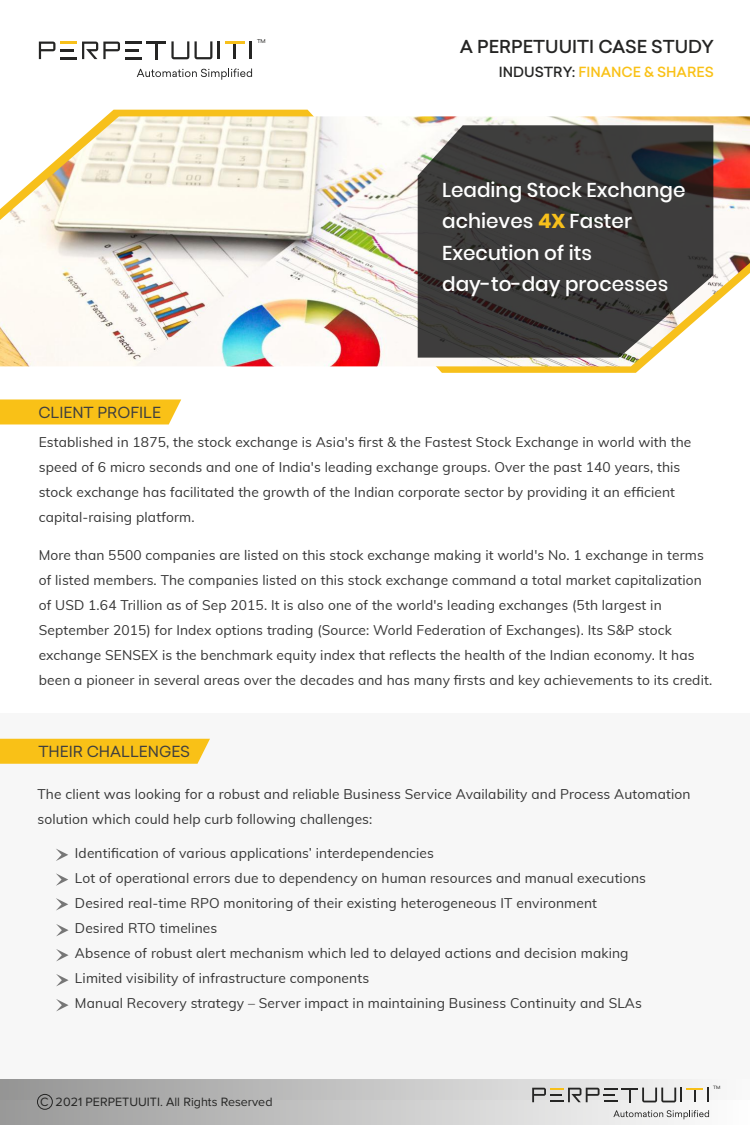
<style>
.page{position:relative;width:750px;height:1125px;background:#fff}
.page>*{position:absolute;margin:0;border:0;box-sizing:border-box;transform-origin:0 0}
.t1{font:500 20px/31.2px "Poppins";color:#fff}
.t2{font:500 17.5px "Sailec";color:#252524}
.t3{font:15px "Sailec";color:#3f3f3f}
.t4{font:13.75px/25px "Muli";letter-spacing:.01em;color:#353535}
.t5{font:500 13.75px "Sailec";color:#f9c117}
.t6{font:12.5px "Proxima Nova";color:#252524}
.t7{font:5.25px "Sailec";color:#252524}
.t8{font:4.38px "Sailec";color:#252524}
.s1{color:#252524}
.s2{font-weight:700;color:#f7c01b}
</style>
<div class="page">
<svg style="left:435px;top:366px;width:209px;height:7px"></svg>
<svg style="left:106px;top:110px;width:208px;height:6px"></svg>
<img style="left:0;top:116px;width:750px;height:250px">
<div style="left:0;top:714px;width:750px;height:386px;background:#f7f7f7"></div>
<svg style="left:0;top:399px;width:181px;height:25px;background:#f9c422"></svg>
<div style="left:0;top:739px;width:210px;height:25px;background:#f9c117"></div>
<svg style="left:39px;top:42px;width:16px;height:17px"></svg>
<svg style="left:234px;top:44px;width:2px;height:15px"></svg>
<hr style="left:225px;top:42px;width:20px;height:2px;background:#f7c01b">
<svg style="left:195px;top:41px;width:17px;height:18px"></svg>
<svg style="left:218px;top:41px;width:2px;height:18px"></svg>
<svg style="left:250px;top:42px;width:2px;height:17px"></svg>
<svg style="left:61px;top:42px;width:80px;height:17px"></svg>
<svg style="left:147px;top:41px;width:42px;height:18px"></svg>
<svg style="left:137px;top:68px;width:115px;height:12px"></svg>
<svg style="left:418px;top:125px;width:295px;height:233px;background:#484744"></svg>
<div style="left:0;top:1079px;width:750px;height:46px;background:linear-gradient(to right,#969696,#fcfcfc)"></div>
<svg style="left:532px;top:1087px;width:177px;height:16px"></svg>
<svg style="left:613px;top:1110px;width:96px;height:9px"></svg>
<div style="left:37px;top:1094px;width:16px;height:16px;border:1px solid #252524;border-radius:50%"></div>
<svg style="left:56px;top:849px;width:12px;height:12px"></svg>
<svg style="left:56px;top:873px;width:12px;height:13px"></svg>
<svg style="left:56px;top:898px;width:12px;height:13px"></svg>
<svg style="left:56px;top:924px;width:13px;height:12px"></svg>
<svg style="left:56px;top:949px;width:13px;height:12px"></svg>
<svg style="left:56px;top:974px;width:13px;height:12px"></svg>
<svg style="left:56px;top:999px;width:13px;height:12px"></svg>
<p class="t7" style="left:257px;top:37px;width:10px">TM</p>
<p class="t3" style="left:38px;top:402px;width:124px">CLIENT PROFILE</p>
<p class="t2" style="left:460px;top:34px;width:256px">A PERPETUUITI CASE STUDY</p>
<p class="t5" style="left:499px;top:63px;width:217px"><span class="s1">INDUSTRY:</span> FINANCE &amp; SHARES</p>
<h1 class="t1" style="left:442px;top:175px;width:245px">Leading Stock Exchange achieves <span class="s2">4X</span> Faster<br>Execution of its day-to-day processes</h1>
<p class="t4" style="left:39px;top:429px;width:654px">Established in 1875, the stock exchange is Asia's first &amp; the Fastest Stock Exchange in world with the speed of 6 micro seconds and one of India's leading exchange groups. Over the past 140 years, this stock exchange has facilitated the growth of the Indian corporate sector by providing it an efficient capital-raising platform.</p>
<p class="t4" style="left:39px;top:542px;width:675px">More than 5500 companies are listed on this stock exchange making it world's No. 1 exchange in terms of listed members. The companies listed on this stock exchange command a total market capitalization of USD 1.64 Trillion as of Sep 2015. It is also one of the world's leading exchanges (5th largest in September 2015) for Index options trading (Source: World Federation of Exchanges). Its S&amp;P stock exchange SENSEX is the benchmark equity index that reflects the health of the Indian economy. It has been a pioneer in several areas over the decades and has many firsts and key achievements to its credit.</p>
<p class="t3" style="left:38px;top:741px;width:153px">THEIR CHALLENGES</p>
<p class="t4" style="left:37px;top:780px;width:655px">The client was looking for a robust and reliable Business Service Availability and Process Automation solution which could help curb following challenges:</p>
<p class="t4" style="left:75px;top:840px;width:573px">Identification of various applications’ interdependencies<br>Lot of operational errors due to dependency on human resources and manual executions Desired real-time RPO monitoring of their existing heterogeneous IT environment Desired RTO timelines<br>Absence of robust alert mechanism which led to delayed actions and decision making Limited visibility of infrastructure components<br>Manual Recovery strategy – Server impact in maintaining Business Continuity and SLAs</p>
<p class="t6" style="left:40px;top:1095px;width:234px">C 2021 PERPETUUITI. All Rights Reserved</p>
<p class="t8" style="left:713px;top:1084px;width:9px">TM</p>
</div>
